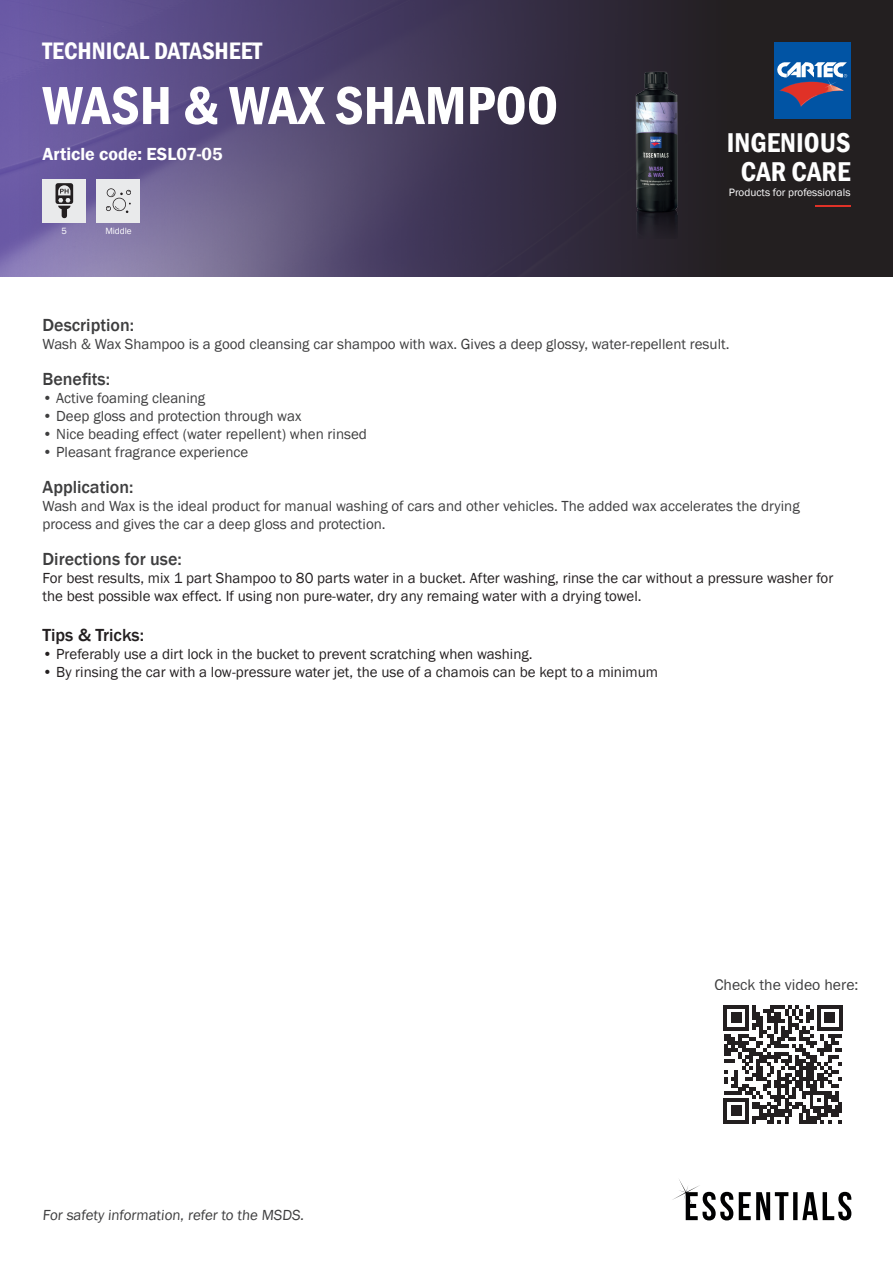
<style>
.page{position:relative;width:893px;height:1263px;background:#fff}
.page>*{position:absolute;margin:0;border:0;box-sizing:border-box;transform-origin:0 0}
.t1{font:600 condensed 55.5px "Franklin Gothic";color:#fff}
.t2{font:600 condensed 27.9px/29px "Franklin Gothic";color:#fff;text-align:center}
.t3{font:600 condensed 24.45px "Franklin Gothic";color:#fff}
.t4{font:500 18px "Franklin Gothic";color:#3e3e3f}
.t5{font:600 18px "Franklin Gothic";color:#fff}
.t6{font:500 18px "Franklin Gothic";color:#231f20}
.t7{font:15.75px "Franklin Gothic";color:#3e3e3f}
.t8{font:15px/18px "Franklin Gothic";color:#3e3e3f}
.t9{font:15px/18px "Franklin Gothic";color:#231f20}
.t10{font:10.95px "Franklin Gothic";color:#fff}
.t11{font:9.3px "Franklin Gothic";letter-spacing:-.01em;color:#fff}
</style>
<div class="page">
<svg style="left:672px;top:1179px;width:179px;height:41px"></svg>
<img style="left:0;top:0;width:893px;height:276px">
<div style="left:43px;top:179px;width:43px;height:44px;background:#e9eaeb"></div>
<svg style="left:56px;top:183px;width:17px;height:35px"></svg>
<img style="left:599px;top:51px;width:114px;height:188px">
<div style="left:97px;top:179px;width:43px;height:44px;background:#e9eaeb"></div>
<svg style="left:106px;top:188px;width:25px;height:25px"></svg>
<svg style="left:724px;top:1005px;width:118px;height:118px"></svg>
<h3 class="t3" style="left:43px;top:34px;width:221px">TECHNICAL DATASHEET</h3>
<h1 class="t1" style="left:43px;top:68px;width:517px">WASH &amp; WAX SHAMPOO</h1>
<p class="t5" style="left:43px;top:143px;width:182px">Article code: ESL07-05</p>
<p class="t11" style="left:62px;top:225px;width:7px">5</p>
<p class="t11" style="left:105px;top:225px;width:28px">Middle</p>
<h2 class="t2" style="left:727px;top:128px;width:125px">INGENIOUS<br>CAR CARE</h2>
<p class="t10" style="left:729px;top:186px;width:123px">Products for professionals</p>
<p class="t4" style="left:43px;top:314px;width:93px">Description:</p>
<p class="t8" style="left:43px;top:335px;width:688px">Wash &amp; Wax Shampoo is a good cleansing car shampoo with wax. Gives a deep glossy, water-repellent result.</p>
<p class="t4" style="left:43px;top:368px;width:69px">Benefits:</p>
<p class="t8" style="left:43px;top:389px;width:164px">• Active foaming cleaning</p>
<p class="t8" style="left:43px;top:407px;width:260px">• Deep gloss and protection through wax</p>
<p class="t8" style="left:43px;top:425px;width:326px">• Nice beading effect (water repellent) when rinsed</p>
<p class="t8" style="left:43px;top:443px;width:207px">• Pleasant fragrance experience</p>
<p class="t4" style="left:43px;top:476px;width:93px">Application:</p>
<p class="t8" style="left:43px;top:497px;width:759px">Wash and Wax is the ideal product for manual washing of cars and other vehicles. The added wax accelerates the drying process and gives the car a deep gloss and protection.</p>
<p class="t4" style="left:43px;top:548px;width:141px">Directions for use:</p>
<p class="t9" style="left:43px;top:569px;width:792px">For best results, mix 1 part Shampoo to 80 parts water in a bucket. After washing, rinse the car without a pressure washer for the best possible wax effect. If using non pure-water, dry any remaing water with a drying towel.</p>
<p class="t6" style="left:43px;top:624px;width:103px">Tips &amp; Tricks:</p>
<p class="t9" style="left:43px;top:645px;width:492px">• Preferably use a dirt lock in the bucket to prevent scratching when washing.</p>
<p class="t9" style="left:43px;top:663px;width:617px">• By rinsing the car with a low-pressure water jet, the use of a chamois can be kept to a minimum</p>
<p class="t8" style="left:43px;top:1207px;width:265px">For safety information, refer to the MSDS.</p>
<p class="t7" style="left:714px;top:975px;width:146px">Check the video here:</p>
</div>
